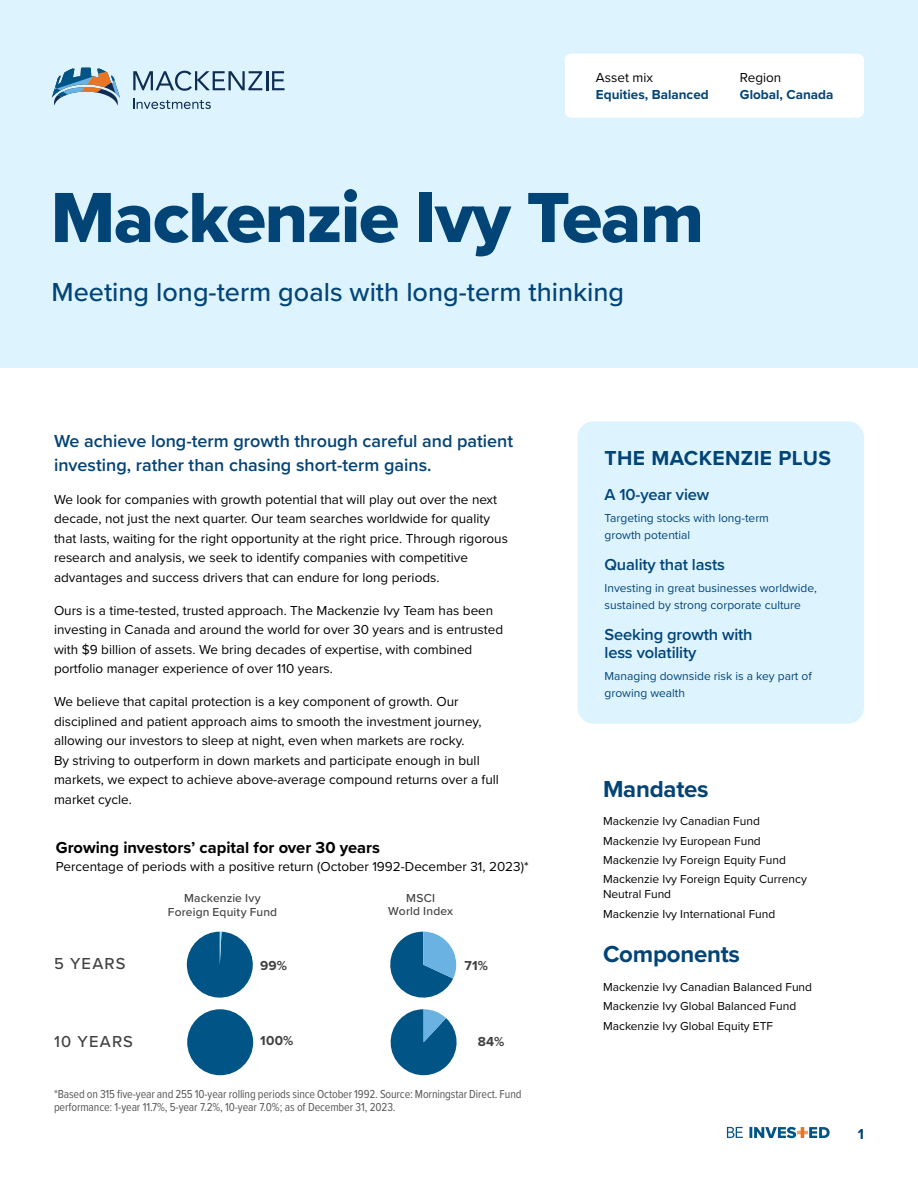
<style>
.page{position:relative;width:918px;height:1188px;background:#fff}
.page>*{position:absolute;margin:0;border:0;box-sizing:border-box;transform-origin:0 0}
.t1{font:73.5px "Proxima Nova Extrabld";letter-spacing:-.02em;color:#034477}
.Subtitle{font:500 27px "Proxima Nova";color:#034477}
.H2-blue{font:700 24px "Proxima Nova";letter-spacing:-.01em;color:#034477}
.MACK_plus{font:700 21px "Proxima Nova";letter-spacing:.02em;color:#034477}
.body{font:600 18px/24px "Proxima Nova";color:#034477}
.MACK_plus_bullet{font:600 16.5px/18px "Proxima Nova";letter-spacing:-.01em;color:#034477}
.Chart_title{font:700 16.5px "Proxima Nova";color:#000}
.t2{font:500 16.5px "Proxima Nova";letter-spacing:.07em;color:#414042}
.t3{font:700 15px "Proxima Nova";color:#034477}
.body-2{font:13.5px/19.5px "Proxima Nova";color:#000}
.answer{font:700 13.5px "Proxima Nova";color:#034477}
.category{font:13.5px "Proxima Nova";color:#000}
.t4{font:700 13.5px "Proxima Nova";letter-spacing:.015em;color:#414042}
.fund_name{font:12px/15px "Proxima Nova";color:#000}
.Disc{font:12px/13.5px "Proxima Nova Cond";letter-spacing:-.01em;color:#58595b}
.MACK_plus_bullet-2{font:12px/16.5px "Proxima Nova";color:#034477}
.t5{font:500 12px/13.5px "Proxima Nova";letter-spacing:.015em;color:#414042;text-align:center}
</style>
<div class="page">
<svg style="left:727px;top:1127px;width:103px;height:11px"></svg>
<div style="left:0;top:0;width:918px;height:368px;background:#ddf4ff"></div>
<div style="left:565px;top:54px;width:299px;height:64px;background:#fff;border-radius:6px"></div>
<svg style="left:133px;top:71px;width:129px;height:20px"></svg>
<hr style="left:266px;top:71px;width:3px;height:19px;background:#0f2d52">
<svg style="left:272px;top:71px;width:13px;height:19px"></svg>
<svg style="left:133px;top:98px;width:78px;height:11px"></svg>
<svg style="left:52px;top:68px;width:68px;height:38px"></svg>
<div style="left:578px;top:421px;width:286px;height:303px;background:#ddf4ff;border-radius:16px"></div>
<svg style="left:186px;top:932px;width:67px;height:66px"></svg>
<svg style="left:390px;top:932px;width:66px;height:66px"></svg>
<div style="left:187px;top:1009px;width:66px;height:66px;background:#005486;border-radius:33px"></div>
<svg style="left:390px;top:1009px;width:67px;height:67px"></svg>
<p class="category" style="left:596px;top:67px;width:58px">Asset mix</p>
<p class="answer" style="left:596px;top:85px;width:114px">Equities, Balanced</p>
<p class="category" style="left:740px;top:67px;width:43px">Region</p>
<p class="answer" style="left:740px;top:85px;width:95px">Global, Canada</p>
<h1 class="t1" style="left:51px;top:163px;width:655px">Mackenzie Ivy Team</h1>
<p class="Subtitle" style="left:52px;top:272px;width:574px">Meeting long-term goals with long-term thinking</p>
<p class="body" style="left:54px;top:428px;width:461px">We achieve long-term growth through careful and patient investing, rather than chasing short-term gains.</p>
<p class="body-2" style="left:54px;top:489px;width:455px">We look for companies with growth potential that will play out over the next decade, not just the next quarter. Our team searches worldwide for quality that lasts, waiting for the right opportunity at the right price. Through rigorous research and analysis, we seek to identify companies with competitive advantages and success drivers that can endure for long periods.</p>
<p class="body-2" style="left:54px;top:600px;width:451px">Ours is a time-tested, trusted approach. The Mackenzie Ivy Team has been investing in Canada and around the world for over 30 years and is entrusted with $9 billion of assets. We bring decades of expertise, with combined portfolio manager experience of over 110 years.</p>
<p class="body-2" style="left:54px;top:691px;width:446px">We believe that capital protection is a key component of growth. Our disciplined and patient approach aims to smooth the investment journey, allowing our investors to sleep at night, even when markets are rocky.<br>By striving to outperform in down markets and participate enough in bull markets, we expect to achieve above-average compound returns over a full market cycle.</p>
<p class="Chart_title" style="left:56px;top:835px;width:326px">Growing investors’ capital for over 30 years</p>
<p class="body-2" style="left:56px;top:856px;width:475px">Percentage of periods with a positive return (October 1992-December 31, 2023)*</p>
<p class="t5" style="left:388px;top:891px;width:66px">MSCI<br>World Index</p>
<p class="t5" style="left:168px;top:891px;width:111px">Mackenzie Ivy<br>Foreign Equity Fund</p>
<p class="t2" style="left:54px;top:952px;width:73px">5 YEARS</p>
<p class="t2" style="left:54px;top:1029px;width:80px">10 YEARS</p>
<p class="t4" style="left:260px;top:955px;width:28px">99%</p>
<p class="t4" style="left:465px;top:955px;width:25px">71%</p>
<p class="t4" style="left:260px;top:1031px;width:35px">100%</p>
<p class="t4" style="left:478px;top:1031px;width:28px">84%</p>
<p class="Disc" style="left:54px;top:1087px;width:469px">*Based on 315 five-year and 255 10-year rolling periods since October 1992. Source: Morningstar Direct. Fund performance: 1-year 11.7%, 5-year 7.2%, 10-year 7.0%; as of December 31, 2023.</p>
<h2 class="MACK_plus" style="left:605px;top:442px;width:228px">THE MACKENZIE PLUS</h2>
<p class="MACK_plus_bullet" style="left:605px;top:486px;width:106px">A 10-year view</p>
<p class="MACK_plus_bullet-2" style="left:605px;top:510px;width:166px">Targeting stocks with long-term growth potential</p>
<p class="MACK_plus_bullet" style="left:605px;top:555px;width:122px">Quality that lasts</p>
<p class="MACK_plus_bullet-2" style="left:605px;top:580px;width:214px">Investing in great businesses worldwide, sustained by strong corporate culture</p>
<p class="MACK_plus_bullet" style="left:605px;top:625px;width:150px">Seeking growth with less volatility</p>
<p class="MACK_plus_bullet-2" style="left:605px;top:667px;width:209px">Managing downside risk is a key part of growing wealth</p>
<h2 class="H2-blue" style="left:603px;top:771px;width:107px">Mandates</h2>
<p class="fund_name" style="left:603px;top:813px;width:158px">Mackenzie Ivy Canadian Fund</p>
<p class="fund_name" style="left:603px;top:833px;width:159px">Mackenzie Ivy European Fund</p>
<p class="fund_name" style="left:603px;top:852px;width:184px">Mackenzie Ivy Foreign Equity Fund</p>
<p class="fund_name" style="left:603px;top:871px;width:206px">Mackenzie Ivy Foreign Equity Currency<br>Neutral Fund</p>
<p class="fund_name" style="left:603px;top:906px;width:174px">Mackenzie Ivy International Fund</p>
<h2 class="H2-blue" style="left:603px;top:937px;width:138px">Components</h2>
<p class="fund_name" style="left:603px;top:979px;width:211px">Mackenzie Ivy Canadian Balanced Fund</p>
<p class="fund_name" style="left:603px;top:998px;width:195px">Mackenzie Ivy Global Balanced Fund</p>
<p class="fund_name" style="left:603px;top:1018px;width:172px">Mackenzie Ivy Global Equity ETF</p>
<p class="t3" style="left:858px;top:1123px;width:8px">1</p>
</div>
